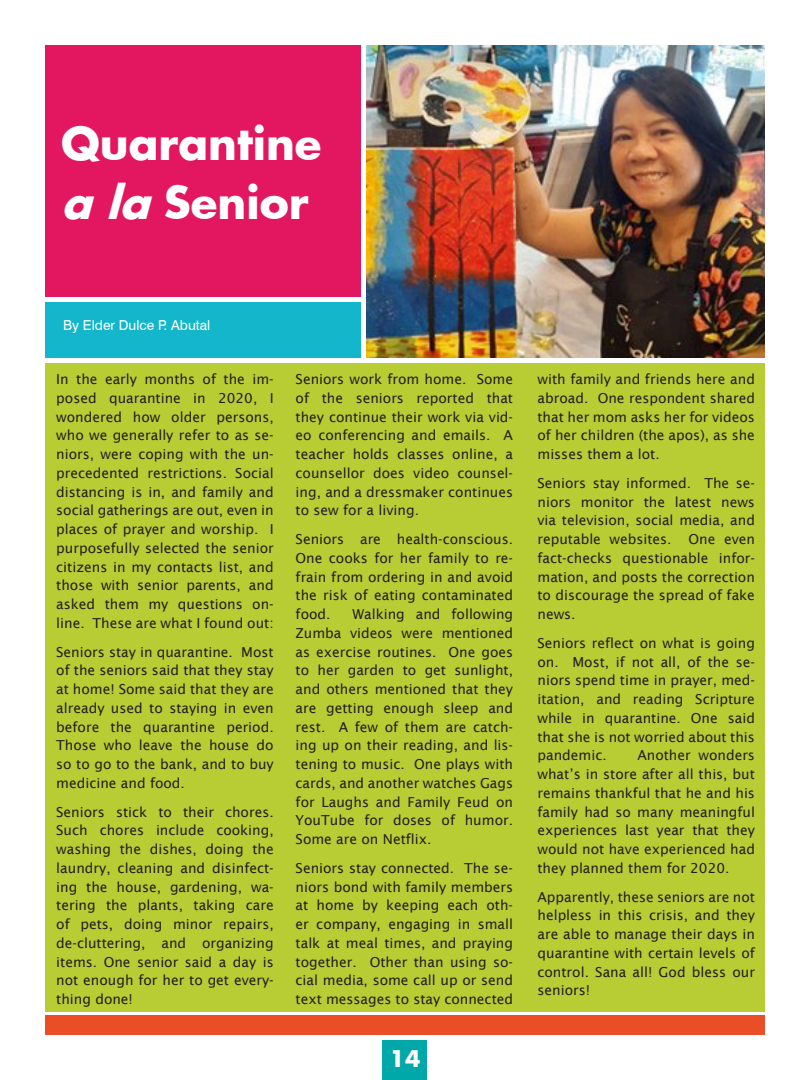
<style>
.page{position:relative;width:810px;height:1080px;background:#fff}
.page>*{position:absolute;margin:0;border:0;box-sizing:border-box;transform-origin:0 0}
.Title_1{font:700 43.75px "Futura";color:#fff}
.t1{font:700 22.5px "Futura";color:#fff}
.Body_Text-1{font:13.75px/18.8px "Lucida Sans";color:#231f20;text-align:justify}
.byline{font:13.75px "Swiss 721 BT";color:#fff}
.s1{font-style:italic}
</style>
<div class="page">
<div style="left:45px;top:363px;width:720px;height:649px;background:#b8cc33"></div>
<img style="left:366px;top:45px;width:399px;height:313px">
<div style="left:45px;top:45px;width:316px;height:252px;background:#e21760"></div>
<div style="left:45px;top:1015px;width:720px;height:20px;background:#e94e26"></div>
<div style="left:45px;top:302px;width:316px;height:56px;background:#13b6ca"></div>
<div style="left:382px;top:1040px;width:46px;height:40px;background:#00a8a9"></div>
<p class="Title_1" style="left:61px;top:113px;width:262px">Quarantine</p>
<p class="Title_1" style="left:61px;top:172px;width:249px"><span class="s1">a la</span> Senior</p>
<p class="byline" style="left:63px;top:317px;width:149px">By Elder Dulce P. Abutal</p>
<p class="Body_Text-1" style="left:56px;top:370px;width:219px">In the early months of the im&shy;posed quarantine in 2020, I wondered how older persons, who we generally refer to as se&shy;niors, were coping with the un&shy;precedented restrictions. Social distancing is in, and family and social gatherings are out, even in places of prayer and worship. I purposefully selected the senior citizens in my contacts list, and those with senior parents, and asked them my questions on&shy;line. These are what I found out:</p>
<p class="Body_Text-1" style="left:56px;top:642px;width:219px">Seniors stay in quarantine. Most of the seniors said that they stay at home! Some said that they are already used to staying in even before the quarantine period.<br>Those who leave the house do so to go to the bank, and to buy medicine and food.</p>
<p class="Body_Text-1" style="left:56px;top:802px;width:219px">Seniors stick to their chores.<br>Such chores include cooking, washing the dishes, doing the laundry, cleaning and disinfect&shy;ing the house, gardening, wa&shy;tering the plants, taking care of pets, doing minor repairs, de-cluttering, and organizing items. One senior said a day is not enough for her to get every&shy;thing done!</p>
<p class="Body_Text-1" style="left:296px;top:370px;width:219px">Seniors work from home. Some of the seniors reported that they continue their work via vid&shy;eo conferencing and emails. A teacher holds classes online, a counsellor does video counsel&shy;ing, and a dressmaker continues to sew for a living.</p>
<p class="Body_Text-1" style="left:296px;top:530px;width:219px">Seniors are health-conscious.<br>One cooks for her family to re&shy;frain from ordering in and avoid the risk of eating contaminated food.</p>
<p class="Body_Text-1" style="left:296px;top:605px;width:219px;text-indent:57px">Walking and following Zumba videos were mentioned as exercise routines. One goes to her garden to get sunlight, and others mentioned that they are getting enough sleep and rest. A few of them are catch&shy;ing up on their reading, and lis&shy;tening to music. One plays with cards, and another watches Gags for Laughs and Family Feud on YouTube for doses of humor.<br>Some are on Netflix.</p>
<p class="Body_Text-1" style="left:296px;top:859px;width:219px">Seniors stay connected. The se&shy;niors bond with family members at home by keeping each oth&shy;er company, engaging in small talk at meal times, and praying together. Other than using so&shy;cial media, some call up or send text messages to stay connected</p>
<h2 class="t1" style="left:390px;top:1043px;width:32px">14</h2>
<p class="Body_Text-1" style="left:538px;top:370px;width:219px">with family and friends here and abroad. One respondent shared that her mom asks her for videos of her children (the apos), as she misses them a lot.</p>
<p class="Body_Text-1" style="left:538px;top:474px;width:219px">Seniors stay informed. The se&shy;niors monitor the latest news via television, social media, and reputable websites. One even fact-checks questionable infor&shy;mation, and posts the correction to discourage the spread of fake news.</p>
<p class="Body_Text-1" style="left:538px;top:634px;width:219px">Seniors reflect on what is going on. Most, if not all, of the se&shy;niors spend time in prayer, med&shy;itation, and reading Scripture while in quarantine. One said that she is not worried about this pandemic.</p>
<p class="Body_Text-1" style="left:538px;top:746px;width:219px;text-indent:100px">Another wonders what’s in store after all this, but remains thankful that he and his family had so many meaningful experiences last year that they would not have experienced had they planned them for 2020.</p>
<p class="Body_Text-1" style="left:538px;top:887px;width:219px">Apparently, these seniors are not helpless in this crisis, and they are able to manage their days in quarantine with certain levels of control. Sana all! God bless our seniors!</p>
</div>
